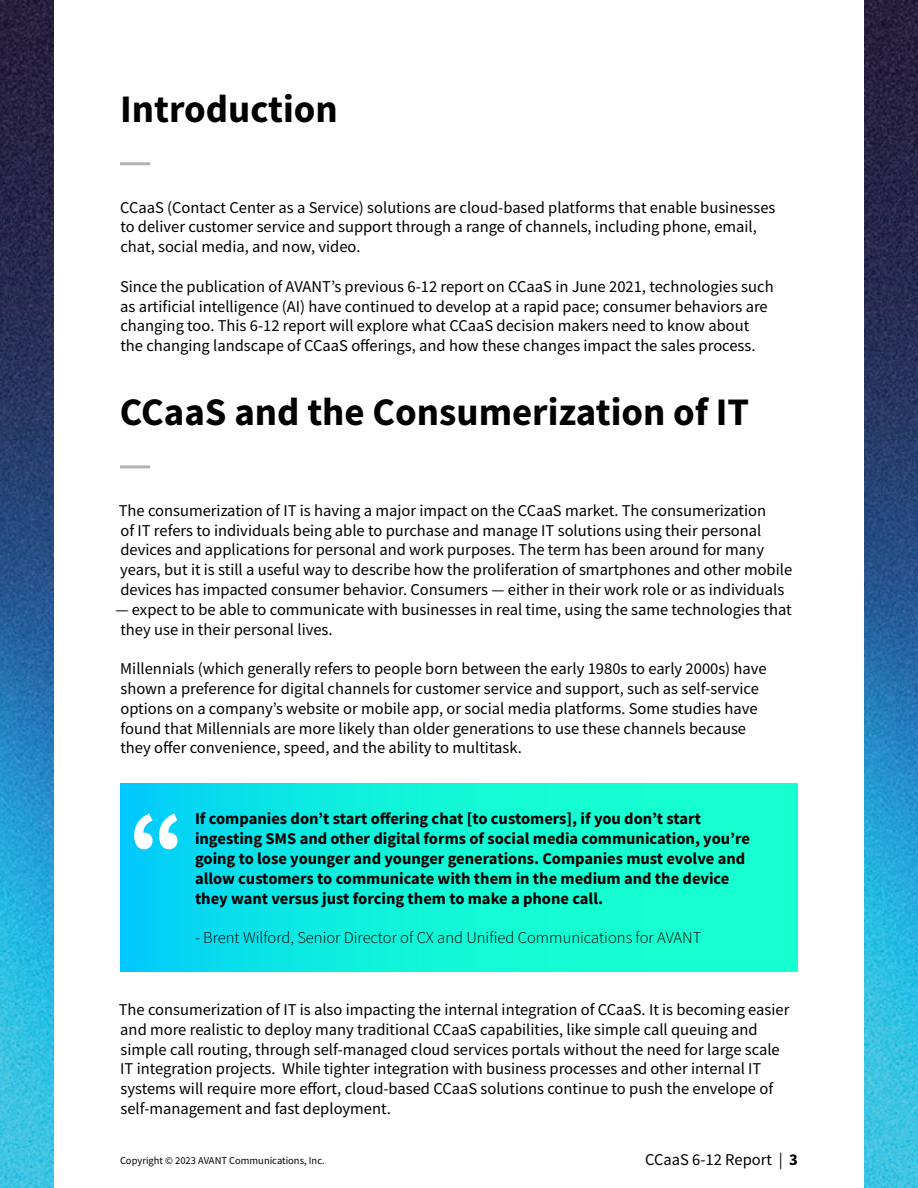
<style>
.page{position:relative;width:918px;height:1188px;background:#fff}
.page>*{position:absolute;margin:0;border:0;box-sizing:border-box;transform-origin:0 0}
.t1{font:900 95.85px "Source Sans Pro";color:#fff}
.t2{font:700 39px "Source Sans Pro";color:#000}
.t3{font:16.5px/19.8px "Source Sans Pro";color:#000}
.t4{font:700 16.5px/19.8px "Source Sans Pro";color:#000}
.t5{font:300 16.5px "Source Sans Pro";color:#000}
.t6{font:10.5px "Source Sans Pro";color:#000}
.s1{font-weight:700}
</style>
<div class="page">
<img style="left:864px;top:0;width:54px;height:1188px">
<img style="left:0;top:0;width:54px;height:1188px">
<hr style="left:120px;top:162px;width:30px;height:3px;background:#b2b2b2">
<hr style="left:120px;top:465px;width:30px;height:3px;background:#b2b2b2">
<svg style="left:121px;top:783px;width:676px;height:189px;background:#0ff1dc"></svg>
<h2 class="t2" style="left:120px;top:83px;width:219px">Introduction</h2>
<p class="t3" style="left:120px;top:197px;width:657px">CCaaS (Contact Center as a Service) solutions are cloud-based platforms that enable businesses to deliver customer service and support through a range of channels, including phone, email, chat, social media, and now, video.</p>
<p class="t3" style="left:120px;top:276px;width:655px">Since the publication of AVANT’s previous 6-12 report on CCaaS in June 2021, technologies such as artificial intelligence (AI) have continued to develop at a rapid pace; consumer behaviors are changing too. This 6-12 report will explore what CCaaS decision makers need to know about the changing landscape of CCaaS offerings, and how these changes impact the sales process.</p>
<h2 class="t2" style="left:120px;top:386px;width:631px">CCaaS and the Consumerization of IT</h2>
<p class="t3" style="left:119px;top:500px;width:675px">The consumerization of IT is having a major impact on the CCaaS market. The consumerization<br>of IT refers to individuals being able to purchase and manage IT solutions using their personal devices and applications for personal and work purposes. The term has been around for many years, but it is still a useful way to describe how the proliferation of smartphones and other mobile devices has impacted consumer behavior. Consumers — either in their work role or as individuals</p>
<p class="t3" style="left:120px;top:599px;width:673px;text-indent:-5px">— expect to be able to communicate with businesses in real time, using the same technologies that they use in their personal lives.</p>
<p class="t3" style="left:120px;top:659px;width:648px">Millennials (which generally refers to people born between the early 1980s to early 2000s) have shown a preference for digital channels for customer service and support, such as self-service options on a company’s website or mobile app, or social media platforms. Some studies have found that Millennials are more likely than older generations to use these channels because they offer convenience, speed, and the ability to multitask.</p>
<h1 class="t1" style="left:129px;top:780px;width:57px">“</h1>
<p class="t4" style="left:195px;top:809px;width:557px">If companies don’t start offering chat [to customers], if you don’t start ingesting SMS and other digital forms of social media communication, you’re going to lose younger and younger generations. Companies must evolve and allow customers to communicate with them in the medium and the device they want versus just forcing them to make a phone call.</p>
<p class="t5" style="left:195px;top:928px;width:508px">- Brent Wilford, Senior Director of CX and Unified Communications for AVANT</p>
<p class="t3" style="left:119px;top:1000px;width:672px">The consumerization of IT is also impacting the internal integration of CCaaS. It is becoming easier and more realistic to deploy many traditional CCaaS capabilities, like simple call queuing and simple call routing, through self-managed cloud services portals without the need for large scale IT integration projects. While tighter integration with business processes and other internal IT systems will require more effort, cloud-based CCaaS solutions continue to push the envelope of self-management and fast deployment.</p>
<p class="t6" style="left:120px;top:1154px;width:206px">Copyright © 2023 AVANT Communications, Inc.</p>
<p class="t3" style="left:645px;top:1150px;width:154px">CCaaS 6-12 Report | <span class="s1">3</span></p>
</div>
